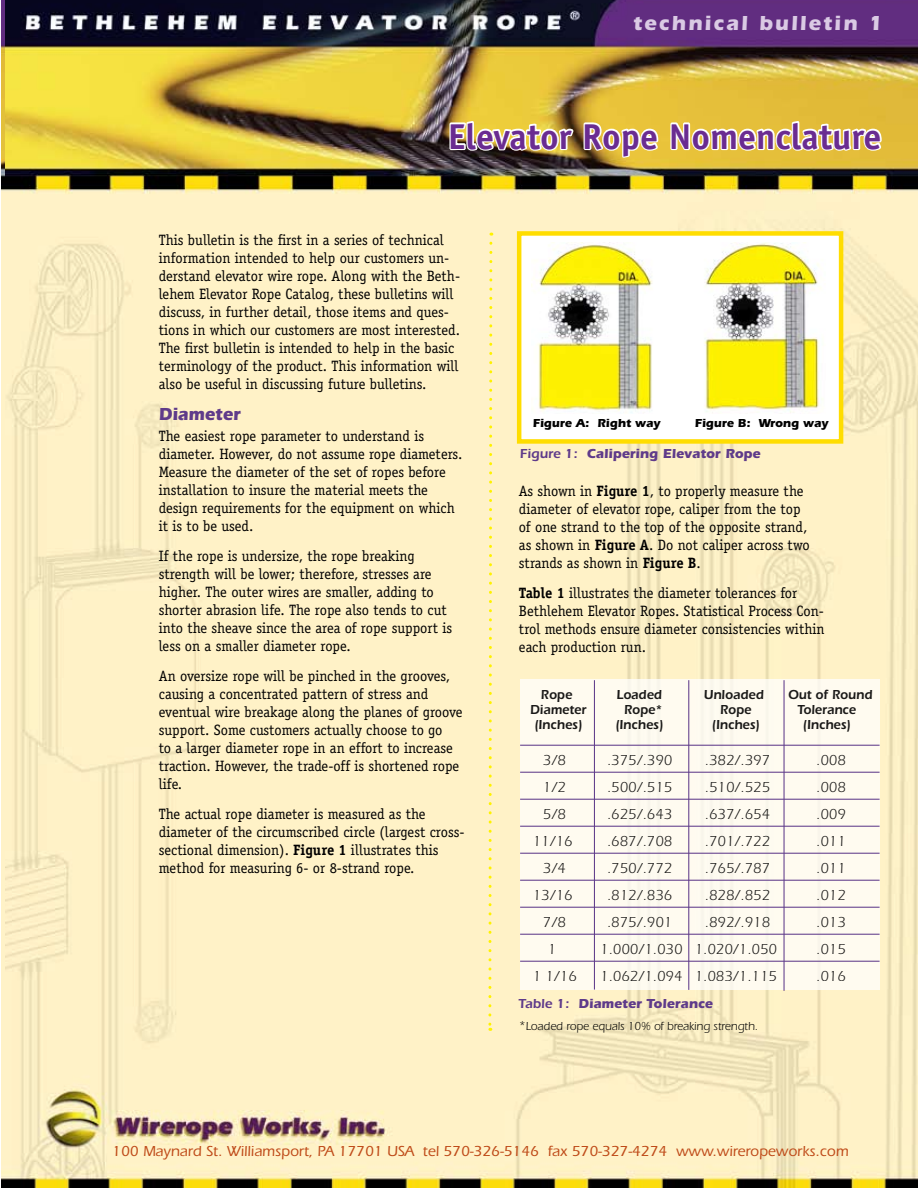
<style>
.page{position:relative;width:918px;height:1188px;background:#fff}
.page>*{position:absolute;margin:0;border:0;box-sizing:border-box;transform-origin:0 0}
.t1{font:700 36px "Officina Sans";color:#6a2c91}
.t2{font:700 21px "Itc Eras";letter-spacing:.1em;color:#dacae4}
.t3{font:700 18px "Itc Eras";color:#5f3b8a}
.t4{font:15px/18px "Officina Serif";color:#000}
.t5{font:15px "Itc Eras";color:#000}
.t6{font:500 15px "Itc Eras";color:#bf4b19}
.t7{font:600 13.5px "Itc Eras";color:#000;scale:.95 1}
.t8{font:700 13.5px "Itc Eras";color:#5f3b8a}
.t9{font:12px "Itc Eras";color:#000}
.t10{font:700 12px "Itc Eras";color:#000}
.s1{font-weight:700}
.s2{font-weight:600}
.s3{font-size:13.5px}
</style>
<div class="page">
<img style="left:1px;top:0;width:917px;height:1188px">
<div style="left:520px;top:680px;width:359px;height:310px;background:#fffbf0"></div>
<svg style="left:487px;top:233px;width:7px;height:798px;background:#fff2b1"></svg>
<img style="left:448px;top:103px;width:127px;height:79px">
<svg style="left:582px;top:121px;width:78px;height:41px"></svg>
<svg style="left:669px;top:103px;width:214px;height:59px"></svg>
<div style="left:517px;top:231px;width:326px;height:213px;background:#fff;border:4px solid #fd0"></div>
<img style="left:536px;top:243px;width:287px;height:170px">
<hr style="left:594px;top:680px;width:1px;height:310px;background:#5f3b8a">
<hr style="left:688px;top:680px;width:1px;height:310px;background:#5f3b8a">
<hr style="left:784px;top:680px;width:1px;height:311px;background:#5f3b8a">
<hr style="left:520px;top:745px;width:360px;height:1px;background:#5f3b8a">
<hr style="left:520px;top:772px;width:360px;height:1px;background:#5f3b8a">
<hr style="left:520px;top:799px;width:360px;height:1px;background:#5f3b8a">
<hr style="left:520px;top:826px;width:360px;height:1px;background:#5f3b8a">
<hr style="left:520px;top:853px;width:360px;height:1px;background:#5f3b8a">
<hr style="left:520px;top:880px;width:360px;height:1px;background:#5f3b8a">
<hr style="left:520px;top:907px;width:360px;height:1px;background:#5f3b8a">
<hr style="left:520px;top:934px;width:360px;height:1px;background:#5f3b8a">
<hr style="left:520px;top:961px;width:360px;height:1px;background:#5f3b8a">
<img style="left:2px;top:0;width:2px;height:1188px">
<h2 class="t2" style="left:633px;top:10px;width:251px">technical bulletin 1</h2>
<h1 class="t1" style="left:448px;top:114px;width:435px">Elevator Rope Nomenclature</h1>
<p class="t4" style="left:159px;top:231px;width:303px">This bulletin is the first in a series of technical information intended to help our customers un&shy;derstand elevator wire rope. Along with the Beth&shy;lehem Elevator Rope Catalog, these bulletins will discuss, in further detail, those items and ques&shy;tions in which our customers are most interested.<br>The first bulletin is intended to help in the basic terminology of the product. This information will also be useful in discussing future bulletins.</p>
<p class="t3" style="left:159px;top:403px;width:83px">Diameter</p>
<p class="t4" style="left:159px;top:426px;width:305px">The easiest rope parameter to understand is diameter. However, do not assume rope diameters.<br>Measure the diameter of the set of ropes before installation to insure the material meets the design requirements for the equipment on which it is to be used.</p>
<p class="t4" style="left:159px;top:546px;width:295px">If the rope is undersize, the rope breaking strength will be lower; therefore, stresses are higher. The outer wires are smaller, adding to shorter abrasion life. The rope also tends to cut into the sheave since the area of rope support is less on a smaller diameter rope.</p>
<p class="t4" style="left:159px;top:666px;width:305px">An oversize rope will be pinched in the grooves, causing a concentrated pattern of stress and eventual wire breakage along the planes of groove support. Some customers actually choose to go<br>to a larger diameter rope in an effort to increase traction. However, the trade-off is shortened rope life.</p>
<p class="t4" style="left:159px;top:804px;width:307px">The actual rope diameter is measured as the diameter of the circumscribed circle (largest cross&shy;sectional dimension). <span class="s1">Figure 1</span> illustrates this method for measuring 6- or 8-strand rope.</p>
<p class="t10" style="left:533px;top:416px;width:129px">Figure A: Right way</p>
<p class="t10" style="left:695px;top:416px;width:136px">Figure B: Wrong way</p>
<p class="t8" style="left:520px;top:446px;width:242px"><span class="s2">Figure 1:</span> Calipering Elevator Rope</p>
<p class="t4" style="left:519px;top:482px;width:292px">As shown in <span class="s1">Figure 1</span>, to properly measure the diameter of elevator rope, caliper from the top of one strand to the top of the opposite strand, as shown in <span class="s1">Figure A</span>. Do not caliper across two strands as shown in <span class="s1">Figure B</span>.</p>
<p class="t4" style="left:519px;top:584px;width:307px"><span class="s1">Table 1</span> illustrates the diameter tolerances for Bethlehem Elevator Ropes. Statistical Process Con&shy;trol methods ensure diameter consistencies within each production run.</p>
<p class="t7" style="left:541px;top:686px;width:34px">Rope</p>
<p class="t7" style="left:617px;top:686px;width:49px">Loaded</p>
<p class="t7" style="left:704px;top:686px;width:65px">Unloaded</p>
<p class="t7" style="left:788px;top:686px;width:91px">Out of Round</p>
<p class="t7" style="left:530px;top:701px;width:61px">Diameter</p>
<p class="t7" style="left:624px;top:701px;width:42px">Rope*</p>
<p class="t7" style="left:720px;top:701px;width:34px">Rope</p>
<p class="t7" style="left:797px;top:701px;width:63px">Tolerance</p>
<p class="t7" style="left:534px;top:716px;width:53px">(Inches)</p>
<p class="t7" style="left:615px;top:716px;width:53px">(Inches)</p>
<p class="t7" style="left:712px;top:716px;width:53px">(Inches)</p>
<p class="t7" style="left:803px;top:716px;width:53px">(Inches)</p>
<p class="t5" style="left:543px;top:751px;width:24px">3/8</p>
<p class="t5" style="left:607px;top:751px;width:67px">.375/.390</p>
<p class="t5" style="left:705px;top:751px;width:67px">.382/.397</p>
<p class="t5" style="left:816px;top:751px;width:31px">.008</p>
<p class="t5" style="left:543px;top:778px;width:24px">1/2</p>
<p class="t5" style="left:607px;top:778px;width:67px">.500/.515</p>
<p class="t5" style="left:705px;top:778px;width:67px">.510/.525</p>
<p class="t5" style="left:816px;top:778px;width:31px">.008</p>
<p class="t5" style="left:543px;top:805px;width:24px">5/8</p>
<p class="t5" style="left:607px;top:805px;width:67px">.625/.643</p>
<p class="t5" style="left:705px;top:805px;width:67px">.637/.654</p>
<p class="t5" style="left:816px;top:805px;width:31px">.009</p>
<p class="t5" style="left:533px;top:832px;width:41px">11/16</p>
<p class="t5" style="left:607px;top:832px;width:67px">.687/.708</p>
<p class="t5" style="left:705px;top:832px;width:67px">.701/.722</p>
<p class="t5" style="left:816px;top:832px;width:31px">.011</p>
<p class="t5" style="left:543px;top:859px;width:24px">3/4</p>
<p class="t5" style="left:607px;top:859px;width:67px">.750/.772</p>
<p class="t5" style="left:705px;top:859px;width:67px">.765/.787</p>
<p class="t5" style="left:816px;top:859px;width:31px">.011</p>
<p class="t5" style="left:533px;top:886px;width:41px">13/16</p>
<p class="t5" style="left:607px;top:886px;width:67px">.812/.836</p>
<p class="t5" style="left:705px;top:886px;width:67px">.828/.852</p>
<p class="t5" style="left:816px;top:886px;width:31px">.012</p>
<p class="t5" style="left:543px;top:913px;width:24px">7/8</p>
<p class="t5" style="left:607px;top:913px;width:67px">.875/.901</p>
<p class="t5" style="left:705px;top:913px;width:67px">.892/.918</p>
<p class="t5" style="left:816px;top:913px;width:31px">.013</p>
<p class="t5" style="left:548px;top:940px;width:10px">1</p>
<p class="t5" style="left:600px;top:940px;width:178px">1.000/1.030 1.020/1.050</p>
<p class="t5" style="left:816px;top:940px;width:31px">.015</p>
<p class="t5" style="left:533px;top:967px;width:46px">1 1/16</p>
<p class="t5" style="left:600px;top:967px;width:178px">1.062/1.094 1.083/1.115</p>
<p class="t5" style="left:816px;top:967px;width:31px">.016</p>
<p class="t8" style="left:519px;top:996px;width:196px"><span class="s2">Table 1:</span> Diameter Tolerance</p>
<p class="t9" style="left:519px;top:1019px;width:241px"><span class="s3">*</span>Loaded rope equals 10% of breaking strength.</p>
<p class="t6" style="left:112px;top:1142px;width:738px">100 Maynard St. Williamsport, PA 17701 USA tel 570-326-5146 fax 570-327-4274 www.wireropeworks.com</p>
</div>
